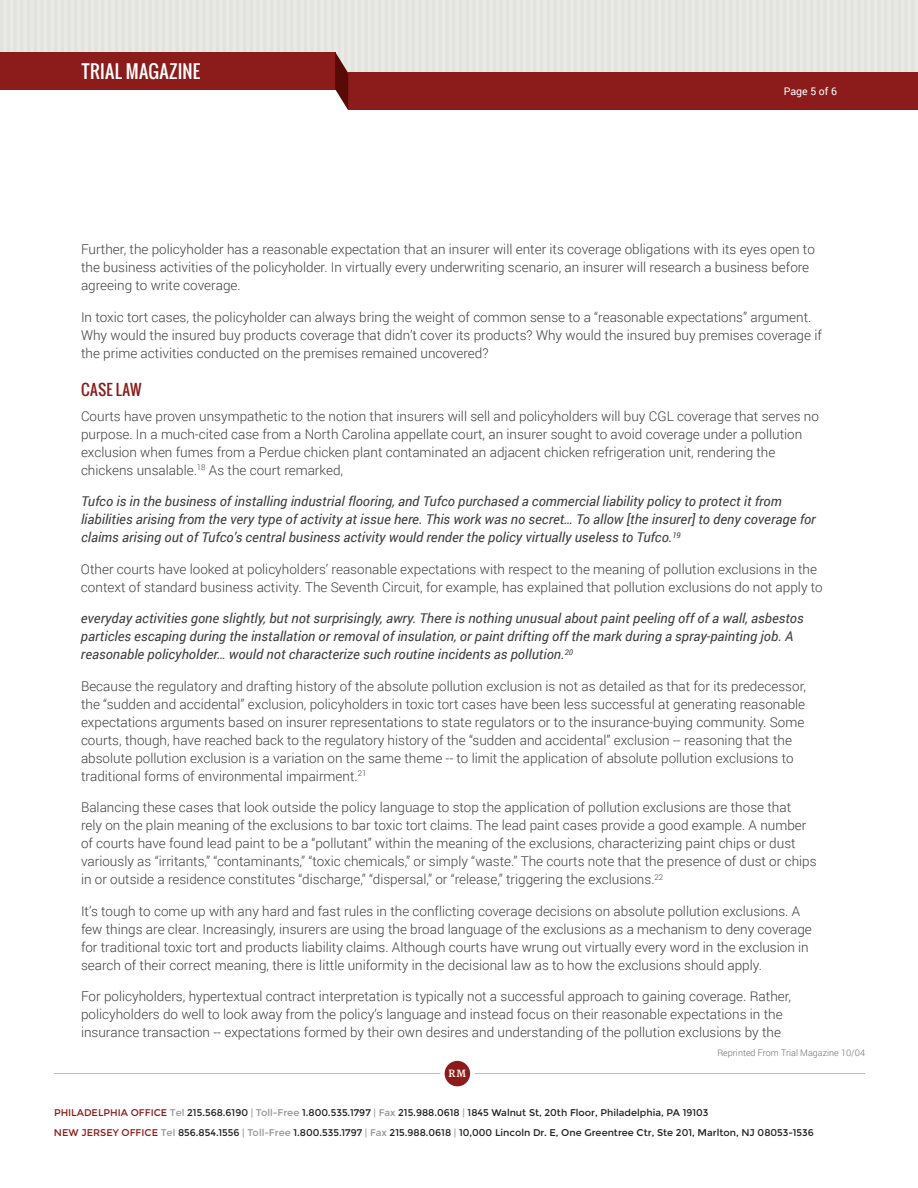
<style>
.page{position:relative;width:918px;height:1188px;background:#fff}
.page>*{position:absolute;margin:0;border:0;box-sizing:border-box;transform-origin:0 0}
.t1{font:18px "Oswald";color:#fff}
.t2{font:15px "Oswald";color:#8b1c1b}
.t3{font:300 13.5px/18px "Roboto";color:#3e3e3f}
.t4{font:italic 13.5px/18px "Roboto";color:#3e3e3f}
.t5{font:10.5px "Roboto";color:#fff}
.t6{font:9.75px/19.5px "Montserrat";color:#231f20}
.t7{font:700 9.6px "Merriweather";color:#fff}
.t8{font:300 9px "Roboto";color:#6c6d70}
.s1{color:#8b1c1b}
.s2{color:#939598}
.s3{color:#95979a}
</style>
<div class="page">
<hr style="left:54px;top:1073px;width:811px;height:1px;background:#bcbdc0">
<svg style="left:442px;top:1059px;width:30px;height:30px"></svg>
<div style="left:440px;top:1056px;width:35px;height:35px;border:4px solid #fff;border-radius:50%"></div>
<div style="left:0;top:0;width:918px;height:73px;background:#e6e6e2"></div>
<div style="left:348px;top:73px;width:570px;height:37px;background:#8b1c1b"></div>
<div style="left:0;top:52px;width:335px;height:37px;background:#8b1c1b"></div>
<svg style="left:335px;top:52px;width:13px;height:58px"></svg>
<h1 class="t1" style="left:81px;top:58px;width:121px">TRIAL MAGAZINE</h1>
<p class="t5" style="left:784px;top:84px;width:55px">Page 5 of 6</p>
<p class="t3" style="left:81px;top:240px;width:735px">Further, the policyholder has a reasonable expectation that an insurer will enter its coverage obligations with its eyes open to the business activities of the policyholder. In virtually every underwriting scenario, an insurer will research a business before agreeing to write coverage.</p>
<p class="t3" style="left:81px;top:307px;width:742px">In toxic tort cases, the policyholder can always bring the weight of common sense to a “reasonable expectations” argument.<br>Why would the insured buy products coverage that didn’t cover its products? Why would the insured buy premises coverage if the prime activities conducted on the premises remained uncovered?</p>
<p class="t2" style="left:81px;top:378px;width:62px">CASE LAW</p>
<p class="t3" style="left:81px;top:406px;width:739px">Courts have proven unsympathetic to the notion that insurers will sell and policyholders will buy CGL coverage that serves no purpose. In a much-cited case from a North Carolina appellate court, an insurer sought to avoid coverage under a pollution exclusion when fumes from a Perdue chicken plant contaminated an adjacent chicken refrigeration unit, rendering the chickens unsalable.<sup>18</sup> As the court remarked,</p>
<p class="t4" style="left:81px;top:492px;width:736px">Tufco is in the business of installing industrial flooring, and Tufco purchased a commercial liability policy to protect it from liabilities arising from the very type of activity at issue here. This work was no secret… To allow [the insurer] to deny coverage for claims arising out of Tufco’s central business activity would render the policy virtually useless to Tufco.<sup>19</sup></p>
<p class="t3" style="left:81px;top:559px;width:743px">Other courts have looked at policyholders’ reasonable expectations with respect to the meaning of pollution exclusions in the context of standard business activity. The Seventh Circuit, for example, has explained that pollution exclusions do not apply to</p>
<p class="t4" style="left:81px;top:609px;width:724px">everyday activities gone slightly, but not surprisingly, awry. There is nothing unusual about paint peeling off of a wall, asbestos particles escaping during the installation or removal of insulation, or paint drifting off the mark during a spray-painting job. A reasonable policyholder… would not characterize such routine incidents as pollution.<sup>20</sup></p>
<p class="t3" style="left:81px;top:676px;width:727px">Because the regulatory and drafting history of the absolute pollution exclusion is not as detailed as that for its predecessor, the “sudden and accidental” exclusion, policyholders in toxic tort cases have been less successful at generating reasonable expectations arguments based on insurer representations to state regulators or to the insurance-buying community. Some courts, though, have reached back to the regulatory history of the “sudden and accidental” exclusion -- reasoning that the absolute pollution exclusion is a variation on the same theme -- to limit the application of absolute pollution exclusions to traditional forms of environmental impairment.<sup>21</sup></p>
<p class="t3" style="left:81px;top:798px;width:737px">Balancing these cases that look outside the policy language to stop the application of pollution exclusions are those that<br>rely on the plain meaning of the exclusions to bar toxic tort claims. The lead paint cases provide a good example. A number of courts have found lead paint to be a “pollutant” within the meaning of the exclusions, characterizing paint chips or dust variously as “irritants,” “contaminants,” “toxic chemicals,” or simply “waste.” The courts note that the presence of dust or chips in or outside a residence constitutes “discharge,” “dispersal,” or “release,” triggering the exclusions.<sup>22</sup></p>
<p class="t3" style="left:81px;top:901px;width:732px">It’s tough to come up with any hard and fast rules in the conflicting coverage decisions on absolute pollution exclusions. A few things are clear. Increasingly, insurers are using the broad language of the exclusions as a mechanism to deny coverage for traditional toxic tort and products liability claims. Although courts have wrung out virtually every word in the exclusion in search of their correct meaning, there is little uniformity in the decisional law as to how the exclusions should apply.</p>
<p class="t3" style="left:81px;top:987px;width:712px">For policyholders, hypertextual contract interpretation is typically not a successful approach to gaining coverage. Rather, policyholders do well to look away from the policy’s language and instead focus on their reasonable expectations in the insurance transaction -- expectations formed by their own desires and understanding of the pollution exclusions by the</p>
<p class="t7" style="left:449px;top:1068px;width:19px">RM</p>
<p class="t8" style="left:717px;top:1047px;width:149px">Reprinted From Trial Magazine 10/04</p>
<p class="t6" style="left:54px;top:1103px;width:761px"><span class="s1">Philadelphia Office</span> <span class="s2">Tel</span> 215.568.6190 <span class="s3">|</span> <span class="s2">Toll-Free</span> 1.800.535.1797 <span class="s3">|</span> <span class="s2">Fax</span> 215.988.0618 <span class="s3">|</span> 1845 Walnut St, 20th Floor, Philadelphia, PA 19103<br><span class="s1">new jersey o ffice</span> <span class="s2">Tel</span> 856.854.1556 <span class="s3">|</span> <span class="s2">Toll-Free</span> 1.800.535.1797 <span class="s3">|</span> <span class="s2">Fax</span> 215.988.0618 <span class="s3">|</span> 10,000 Lincoln Dr. E, One Greentree Ctr, Ste 201, Marlton, NJ 08053-1536</p>
</div>
